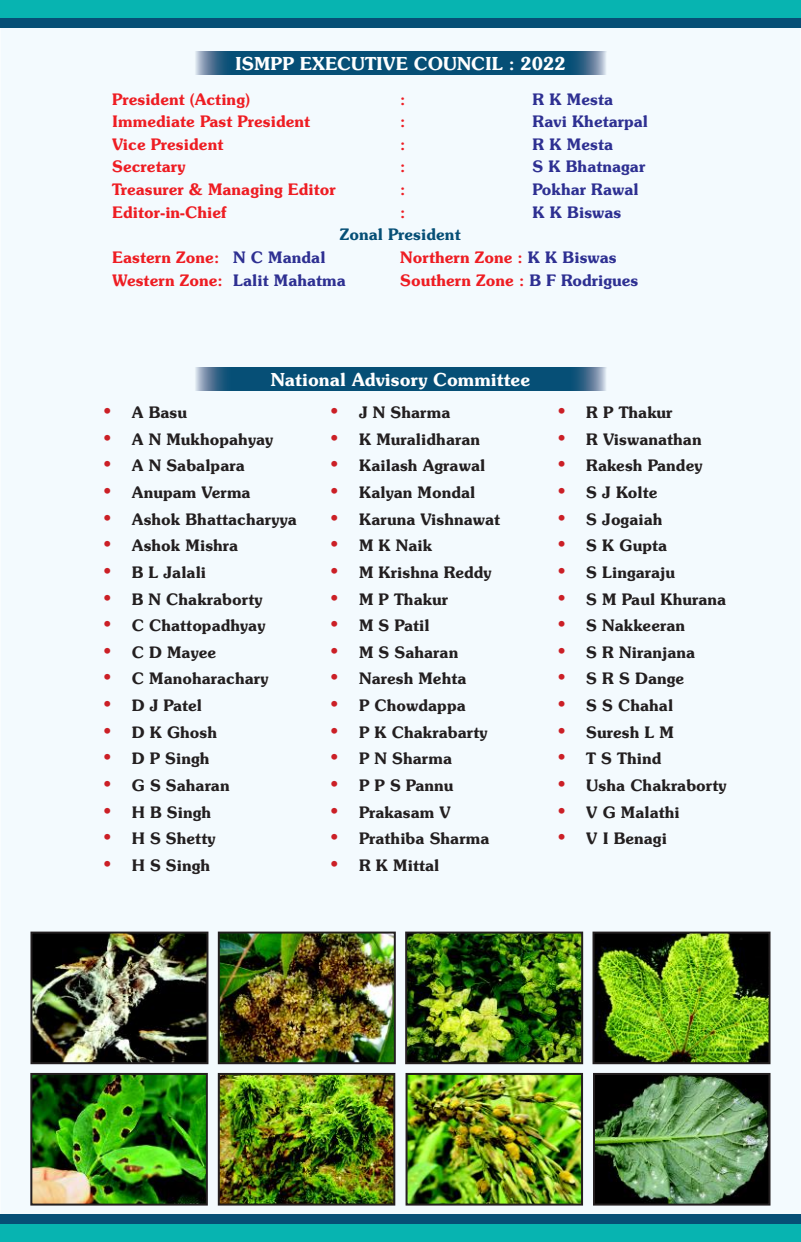
<style>
.page{position:relative;width:801px;height:1242px;background:#f3fafe}
.page>*{position:absolute;margin:0;border:0;box-sizing:border-box;transform-origin:0 0}
.t1{font:600 18px "Souvenir IT Cby BT";color:#fff}
.t2{font:600 16px "Souvenir IT Cby BT";color:#231f20}
.t3{font:600 16px "Souvenir IT Cby BT";color:#ee1d23}
.t4{font:600 16px "Souvenir IT Cby BT";color:#2e3092}
.t5{font:600 16px "Souvenir IT Cby BT";color:#064f76}
.s1{color:#2e3092}
.s2{color:#cb1f26}
</style>
<div class="page">
<div style="left:0;top:0;width:801px;height:18px;background:#07b4b1"></div>
<div style="left:0;top:18px;width:801px;height:10px;background:#064f76"></div>
<div style="left:0;top:1224px;width:801px;height:18px;background:#07b4b1"></div>
<div style="left:0;top:1214px;width:801px;height:10px;background:#064f76"></div>
<img style="left:195px;top:51px;width:192px;height:23px">
<img style="left:387px;top:51px;width:220px;height:23px">
<img style="left:195px;top:367px;width:192px;height:23px">
<img style="left:387px;top:367px;width:220px;height:23px">
<img style="left:33px;top:935px;width:172px;height:126px">
<div style="left:30px;top:932px;width:178px;height:132px;border:2px solid #231f20"></div>
<img style="left:221px;top:935px;width:172px;height:126px">
<div style="left:218px;top:932px;width:178px;height:132px;border:2px solid #231f20"></div>
<img style="left:408px;top:935px;width:172px;height:126px">
<div style="left:405px;top:932px;width:178px;height:132px;border:2px solid #231f20"></div>
<img style="left:595px;top:935px;width:172px;height:126px">
<div style="left:592px;top:932px;width:178px;height:132px;border:2px solid #231f20"></div>
<img style="left:33px;top:1076px;width:172px;height:127px">
<div style="left:30px;top:1073px;width:178px;height:133px;border:2px solid #231f20"></div>
<img style="left:221px;top:1076px;width:171px;height:127px">
<div style="left:218px;top:1073px;width:177px;height:133px;border:2px solid #231f20"></div>
<img style="left:409px;top:1076px;width:171px;height:127px">
<div style="left:406px;top:1073px;width:177px;height:133px;border:2px solid #231f20"></div>
<img style="left:596px;top:1076px;width:171px;height:127px">
<div style="left:593px;top:1073px;width:177px;height:133px;border:2px solid #231f20"></div>
<p class="t1" style="left:235px;top:56px;width:332px">ISMPP EXECUTIVE COUNCIL : 2022</p>
<p class="t3" style="left:112px;top:92px;width:140px">President (Acting)</p>
<p class="t3" style="left:400px;top:92px;width:7px">:</p>
<p class="t4" style="left:533px;top:92px;width:82px">R K Mesta</p>
<p class="t3" style="left:112px;top:115px;width:200px">Immediate Past President</p>
<p class="t3" style="left:400px;top:115px;width:7px">:</p>
<p class="t4" style="left:533px;top:115px;width:117px">Ravi Khetarpal</p>
<p class="t3" style="left:112px;top:138px;width:113px">Vice President</p>
<p class="t3" style="left:400px;top:138px;width:7px">:</p>
<p class="t4" style="left:533px;top:138px;width:82px">R K Mesta</p>
<p class="t3" style="left:112px;top:160px;width:75px">Secretary</p>
<p class="t3" style="left:400px;top:160px;width:7px">:</p>
<p class="t4" style="left:533px;top:160px;width:114px">S K Bhatnagar</p>
<p class="t3" style="left:112px;top:183px;width:225px">Treasurer &amp; Managing Editor</p>
<p class="t3" style="left:400px;top:183px;width:7px">:</p>
<p class="t4" style="left:533px;top:183px;width:108px">Pokhar Rawal</p>
<p class="t3" style="left:112px;top:206px;width:116px">Editor-in-Chief</p>
<p class="t3" style="left:400px;top:206px;width:7px">:</p>
<p class="t4" style="left:533px;top:206px;width:90px">K K Biswas</p>
<p class="t5" style="left:340px;top:228px;width:122px">Zonal President</p>
<p class="t3" style="left:112px;top:251px;width:215px">Eastern Zone : <span class="s1">N C Mandal</span></p>
<p class="t3" style="left:400px;top:251px;width:218px">Northern Zone : <span class="s1">K K Biswas</span></p>
<p class="t3" style="left:112px;top:274px;width:235px">Western Zone: <span class="s1">Lalit Mahatma</span></p>
<p class="t3" style="left:400px;top:274px;width:240px">Southern Zone : <span class="s1">B F Rodrigues</span></p>
<p class="t1" style="left:271px;top:372px;width:261px">National Advisory Committee</p>
<p class="t2" style="left:103px;top:406px;width:86px"><span class="s2">•</span> A Basu</p>
<p class="t2" style="left:103px;top:433px;width:172px"><span class="s2">•</span> A N Mukhopahyay</p>
<p class="t2" style="left:103px;top:459px;width:144px"><span class="s2">•</span> A N Sabalpara</p>
<p class="t2" style="left:103px;top:486px;width:150px"><span class="s2">•</span> Anupam Verma</p>
<p class="t2" style="left:103px;top:512px;width:196px"><span class="s2">•</span> Ashok Bhattacharyya</p>
<p class="t2" style="left:103px;top:539px;width:137px"><span class="s2">•</span> Ashok Mishra</p>
<p class="t2" style="left:103px;top:566px;width:105px"><span class="s2">•</span> B L Jalali</p>
<p class="t2" style="left:103px;top:592px;width:161px"><span class="s2">•</span> B N Chakraborty</p>
<p class="t2" style="left:103px;top:619px;width:164px"><span class="s2">•</span> C Chattopadhyay</p>
<p class="t2" style="left:103px;top:646px;width:115px"><span class="s2">•</span> C D Mayee</p>
<p class="t2" style="left:103px;top:672px;width:167px"><span class="s2">•</span> C Manoharachary</p>
<p class="t2" style="left:103px;top:699px;width:101px"><span class="s2">•</span> D J Patel</p>
<p class="t2" style="left:103px;top:726px;width:116px"><span class="s2">•</span> D K Ghosh</p>
<p class="t2" style="left:103px;top:752px;width:108px"><span class="s2">•</span> D P Singh</p>
<p class="t2" style="left:103px;top:779px;width:129px"><span class="s2">•</span> G S Saharan</p>
<p class="t2" style="left:103px;top:806px;width:110px"><span class="s2">•</span> H B Singh</p>
<p class="t2" style="left:103px;top:832px;width:114px"><span class="s2">•</span> H S Shetty</p>
<p class="t2" style="left:103px;top:859px;width:109px"><span class="s2">•</span> H S Singh</p>
<p class="t2" style="left:330px;top:406px;width:122px"><span class="s2">•</span> J N Sharma</p>
<p class="t2" style="left:330px;top:433px;width:152px"><span class="s2">•</span> K Muralidharan</p>
<p class="t2" style="left:330px;top:459px;width:157px"><span class="s2">•</span> Kailash Agrawal</p>
<p class="t2" style="left:330px;top:486px;width:147px"><span class="s2">•</span> Kalyan Mondal</p>
<p class="t2" style="left:330px;top:512px;width:172px"><span class="s2">•</span> Karuna Vishnawat</p>
<p class="t2" style="left:330px;top:539px;width:104px"><span class="s2">•</span> M K Naik</p>
<p class="t2" style="left:330px;top:566px;width:163px"><span class="s2">•</span> M Krishna Reddy</p>
<p class="t2" style="left:330px;top:592px;width:120px"><span class="s2">•</span> M P Thakur</p>
<p class="t2" style="left:330px;top:619px;width:101px"><span class="s2">•</span> M S Patil</p>
<p class="t2" style="left:330px;top:646px;width:130px"><span class="s2">•</span> M S Saharan</p>
<p class="t2" style="left:330px;top:672px;width:138px"><span class="s2">•</span> Naresh Mehta</p>
<p class="t2" style="left:330px;top:699px;width:137px"><span class="s2">•</span> P Chowdappa</p>
<p class="t2" style="left:330px;top:726px;width:159px"><span class="s2">•</span> P K Chakrabarty</p>
<p class="t2" style="left:330px;top:752px;width:124px"><span class="s2">•</span> P N Sharma</p>
<p class="t2" style="left:330px;top:779px;width:125px"><span class="s2">•</span> P P S Pannu</p>
<p class="t2" style="left:330px;top:806px;width:123px"><span class="s2">•</span> Prakasam V</p>
<p class="t2" style="left:330px;top:832px;width:161px"><span class="s2">•</span> Prathiba Sharma</p>
<p class="t2" style="left:330px;top:859px;width:111px"><span class="s2">•</span> R K Mittal</p>
<p class="t2" style="left:557px;top:406px;width:117px"><span class="s2">•</span> R P Thakur</p>
<p class="t2" style="left:557px;top:433px;width:146px"><span class="s2">•</span> R Viswanathan</p>
<p class="t2" style="left:557px;top:459px;width:147px"><span class="s2">•</span> Rakesh Pandey</p>
<p class="t2" style="left:557px;top:486px;width:102px"><span class="s2">•</span> S J Kolte</p>
<p class="t2" style="left:557px;top:512px;width:107px"><span class="s2">•</span> S Jogaiah</p>
<p class="t2" style="left:557px;top:539px;width:112px"><span class="s2">•</span> S K Gupta</p>
<p class="t2" style="left:557px;top:566px;width:120px"><span class="s2">•</span> S Lingaraju</p>
<p class="t2" style="left:557px;top:592px;width:171px"><span class="s2">•</span> S M Paul Khurana</p>
<p class="t2" style="left:557px;top:619px;width:130px"><span class="s2">•</span> S Nakkeeran</p>
<p class="t2" style="left:557px;top:646px;width:140px"><span class="s2">•</span> S R Niranjana</p>
<p class="t2" style="left:557px;top:672px;width:129px"><span class="s2">•</span> S R S Dange</p>
<p class="t2" style="left:557px;top:699px;width:118px"><span class="s2">•</span> S S Chahal</p>
<p class="t2" style="left:557px;top:726px;width:118px"><span class="s2">•</span> Suresh L M</p>
<p class="t2" style="left:557px;top:752px;width:106px"><span class="s2">•</span> T S Thind</p>
<p class="t2" style="left:557px;top:779px;width:171px"><span class="s2">•</span> Usha Chakraborty</p>
<p class="t2" style="left:557px;top:806px;width:124px"><span class="s2">•</span> V G Malathi</p>
<p class="t2" style="left:557px;top:832px;width:111px"><span class="s2">•</span> V I Benagi</p>
</div>
